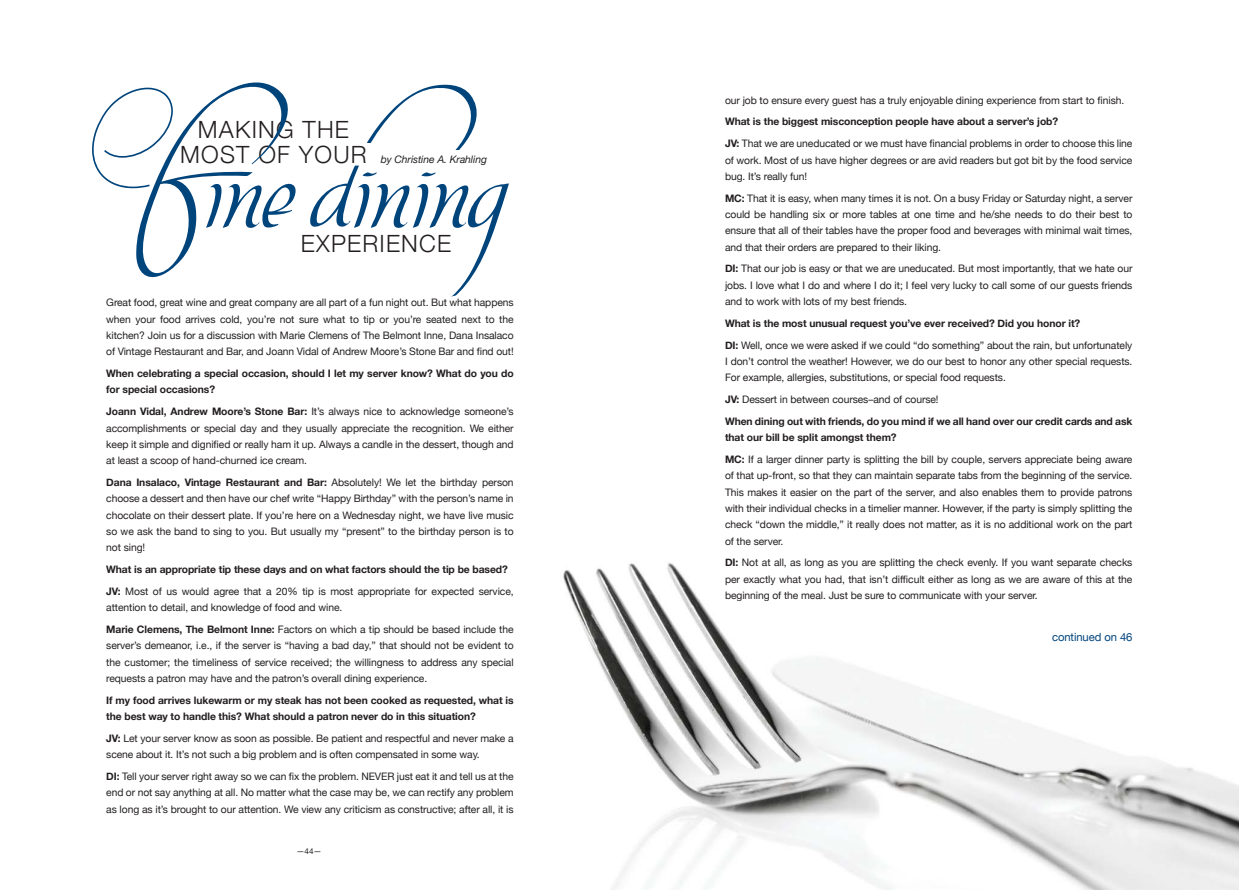
<style>
.page{position:relative;width:1239px;height:890px;background:#fff}
.page>*{position:absolute;margin:0;border:0;box-sizing:border-box;transform-origin:0 0}
.t1{font:85.62px "Mon Amour Script Pro";letter-spacing:-.005em;color:#00447c}
.t2{font:300 23.75px/25px "Helvetica Neue";letter-spacing:.05em;color:#231f20;text-align:center}
.t3{font:11.25px "Helvetica Neue";letter-spacing:-.005em;color:#00447c}
.t4{font:10.25px/16.2px "Helvetica Neue";letter-spacing:-.005em;color:#231f20;text-align:justify}
.t5{font:700 10.25px/21.9px "Helvetica Neue";letter-spacing:-.005em;color:#231f20}
.t6{font:italic 10.25px "Helvetica Neue";letter-spacing:-.005em;color:#231f20}
.t7{font:8.12px "Helvetica Neue";color:#231f20}
.s1{font-weight:700}
.s2{font-weight:400}
</style>
<div class="page">
<img style="left:563px;top:563px;width:675px;height:326px">
<h1 class="t1" style="left:82px;top:146px;width:225px">F</h1>
<h1 class="t1" style="left:203px;top:147px;width:416px">ine dining</h1>
<h2 class="t2" style="left:180px;top:117px;width:188px">MAKING THE<br>MOST OF YOUR</h2>
<p class="t6" style="left:381px;top:153px;width:108px">by Christine A. Krahling</p>
<h2 class="t2" style="left:301px;top:231px;width:152px">EXPERIENCE</h2>
<p class="t4" style="left:106px;top:294px;width:409px">Great food, great wine and great company are all part of a fun night out. But what happens when your food arrives cold, you’re not sure what to tip or you’re seated next to the kitchen? Join us for a discussion with Marie Clemens of The Belmont Inne, Dana Insalaco of Vintage Restaurant and Bar, and Joann Vidal of Andrew Moore’s Stone Bar and find out!</p>
<p class="t5" style="left:106px;top:365px;width:409px;line-height:16.2px">When celebrating a special occasion, should I let my server know? What do you do for special occasions?</p>
<p class="t4" style="left:106px;top:403px;width:409px"><span class="s1">Joann Vidal, Andrew Moore’s Stone Bar:</span> It’s always nice to acknowledge someone’s accomplishments or special day and they usually appreciate the recognition. We either keep it simple and dignified or really ham it up. Always a candle in the dessert, though and at least a scoop of hand-churned ice cream.</p>
<p class="t4" style="left:106px;top:474px;width:409px"><span class="s1">Dana Insalaco, Vintage Restaurant and Bar:</span> Absolutely! We let the birthday person choose a dessert and then have our chef write “Happy Birthday” with the person’s name in chocolate on their dessert plate. If you’re here on a Wednesday night, we have live music so we ask the band to sing to you. But usually my “present” to the birthday person is to not sing!</p>
<p class="t5" style="left:106px;top:558px;width:409px">What is an appropriate tip these days and on what factors should the tip be based?<br>JV: <span class="s2">Most of us would agree that a 20% tip is most appropriate for expected service,</span></p>
<p class="t4" style="left:106px;top:596px;width:409px;line-height:21.9px">attention to detail, and knowledge of food and wine.<br><span class="s1">Marie Clemens, The Belmont Inne:</span> Factors on which a tip should be based include the</p>
<p class="t4" style="left:106px;top:637px;width:409px">server’s demeanor, i.e., if the server is “having a bad day,” that should not be evident to the customer; the timeliness of service received; the willingness to address any special requests a patron may have and the patron’s overall dining experience.</p>
<p class="t5" style="left:106px;top:691px;width:409px;line-height:16.2px">If my food arrives lukewarm or my steak has not been cooked as requested, what is the best way to handle this? What should a patron never do in this situation?</p>
<p class="t4" style="left:106px;top:729px;width:409px"><span class="s1">JV:</span> Let your server know as soon as possible. Be patient and respectful and never make a scene about it. It’s not such a big problem and is often compensated in some way.</p>
<p class="t4" style="left:106px;top:767px;width:409px"><span class="s1">DI:</span> Tell your server right away so we can fix the problem. NEVER just eat it and tell us at the end or not say anything at all. No matter what the case may be, we can rectify any problem as long as it’s brought to our attention. We view any criticism as constructive; after all, it is</p>
<p class="t7" style="left:296px;top:845px;width:27px">—44—</p>
<p class="t4" style="left:725px;top:92px;width:401px">our job to ensure every guest has a truly enjoyable dining experience from start to finish.</p>
<p class="t4" style="left:725px;top:111px;width:409px;line-height:21.9px"><span class="s1">What is the biggest misconception people have about a server’s job?<br>JV:</span> That we are uneducated or we must have financial problems in order to choose this line</p>
<p class="t4" style="left:725px;top:152px;width:409px">of work. Most of us have higher degrees or are avid readers but got bit by the food service bug. It’s really fun!</p>
<p class="t4" style="left:725px;top:190px;width:409px"><span class="s1">MC:</span> That it is easy, when many times it is not. On a busy Friday or Saturday night, a server could be handling six or more tables at one time and he/she needs to do their best to ensure that all of their tables have the proper food and beverages with minimal wait times, and that their orders are prepared to their liking.</p>
<p class="t4" style="left:725px;top:260px;width:409px"><span class="s1">DI:</span> That our job is easy or that we are uneducated. But most importantly, that we hate our jobs. I love what I do and where I do it; I feel very lucky to call some of our guests friends and to work with lots of my best friends.</p>
<p class="t4" style="left:725px;top:312px;width:409px;line-height:21.9px"><span class="s1">What is the most unusual request you’ve ever received? Did you honor it?<br>DI:</span> Well, once we were asked if we could “do something” about the rain, but unfortunately</p>
<p class="t4" style="left:725px;top:353px;width:409px">I don’t control the weather! However, we do our best to honor any other special requests.<br>For example, allergies, substitutions, or special food requests.</p>
<p class="t5" style="left:725px;top:388px;width:409px">JV: <span class="s2">Dessert in between courses–and of course!<br></span>When dining out with friends, do you mind if we all hand over our credit cards and ask</p>
<p class="t4" style="left:725px;top:426px;width:409px;line-height:21.9px"><span class="s1">that our bill be split amongst them?<br>MC:</span> If a larger dinner party is splitting the bill by couple, servers appreciate being aware</p>
<p class="t4" style="left:725px;top:467px;width:409px">of that up-front, so that they can maintain separate tabs from the beginning of the service.<br>This makes it easier on the part of the server, and also enables them to provide patrons with their individual checks in a timelier manner. However, if the party is simply splitting the check “down the middle,” it really does not matter, as it is no additional work on the part of the server.</p>
<p class="t4" style="left:725px;top:554px;width:409px"><span class="s1">DI:</span> Not at all, as long as you are splitting the check evenly. If you want separate checks per exactly what you had, that isn’t difficult either as long as we are aware of this at the beginning of the meal. Just be sure to communicate with your server.</p>
<p class="t3" style="left:1052px;top:630px;width:82px">continued on 46</p>
</div>
